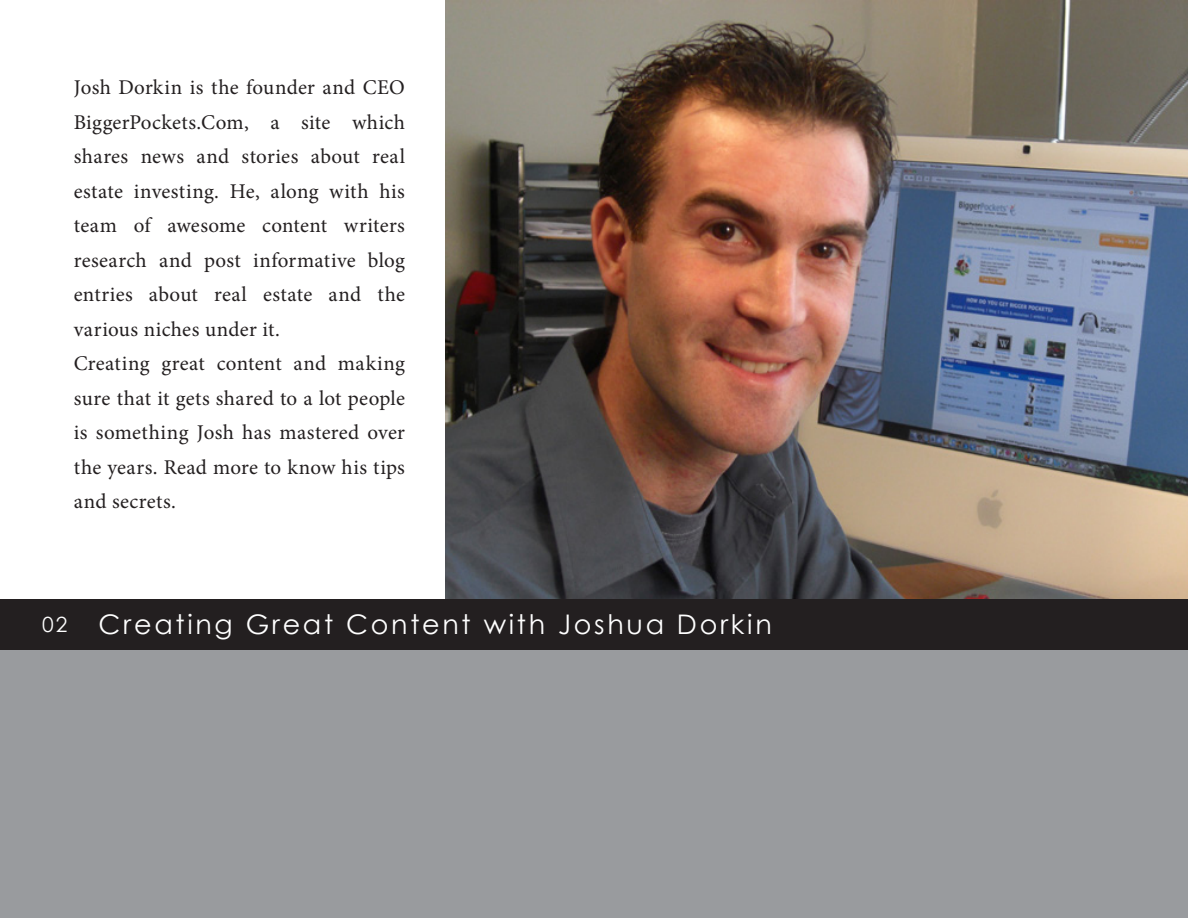
<style>
.page{position:relative;width:1188px;height:918px;background:#fff}
.page>*{position:absolute;margin:0;border:0;box-sizing:border-box;transform-origin:0 0}
.Subtitle_18pt_white{font:27px "Century Gothic";letter-spacing:.1em;color:#fff}
.Normal_12pt_light{font:21px/34.5px "Minion Pro";letter-spacing:.015em;color:#231f20;text-align:justify}
.Subtitle_18pt_regula{font:21px "Century Gothic";color:#fff}
</style>
<div class="page">
<div style="left:0;top:599px;width:1188px;height:51px;background:#231f20"></div>
<div style="left:0;top:650px;width:1188px;height:268px;background:#999b9e"></div>
<img style="left:445px;top:0;width:743px;height:599px">
<p class="Normal_12pt_light" style="left:74px;top:71px;width:333px">Josh Dorkin is the founder and CEO BiggerPockets.Com, a site which shares news and stories about real estate investing. He, along with his team of awesome content writers research and post informative blog entries about real estate and the various niches under it.</p>
<p class="Normal_12pt_light" style="left:74px;top:347px;width:333px">Creating great content and making sure that it gets shared to a lot people is something Josh has mastered over the years. Read more to know his tips and secrets.</p>
<p class="Subtitle_18pt_regula" style="left:42px;top:609px;width:27px">02</p>
<p class="Subtitle_18pt_white" style="left:99px;top:606px;width:675px">Creating Great Content with Joshua Dorkin</p>
</div>
